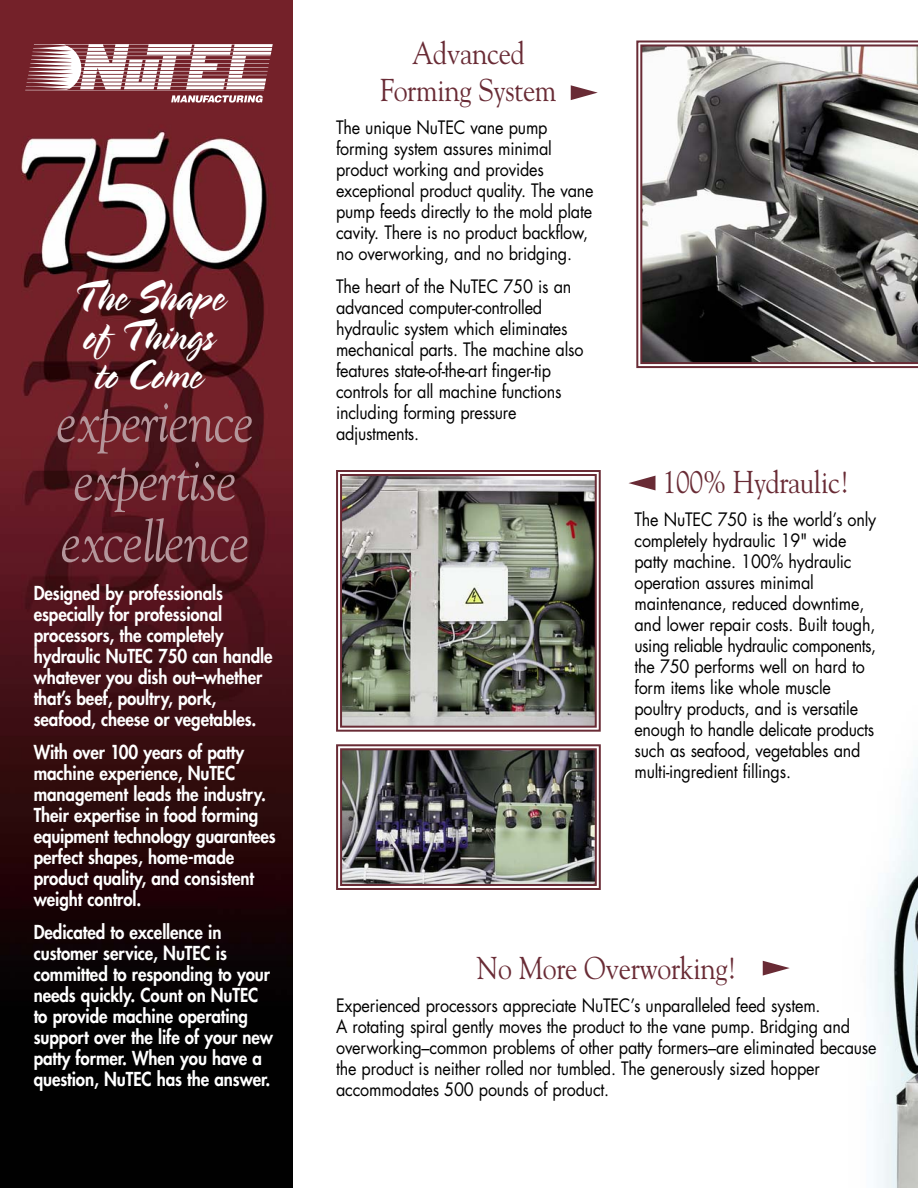
<style>
.page{position:relative;width:918px;height:1188px;background:#fff}
.page>*{position:absolute;margin:0;border:0;box-sizing:border-box;transform-origin:0 0}
.t1{font:italic 58.5px/60px "Goudy";letter-spacing:-.015em;color:#b4959a;scale:.9 1}
.t2{font:45px/39px "Spring";letter-spacing:-.015em;color:#fff;scale:.88 1}
.t3{font:31.5px/37.5px "Goudy";letter-spacing:-.015em;color:#692b35;text-align:center;scale:.88 1}
.t4{font:800 18.75px/21px "Futura";letter-spacing:-.005em;color:#fff;scale:.9 1}
.t5{font:18px/21px "Futura";letter-spacing:-.01em;color:#000;scale:.9 1}
</style>
<div class="page">
<img style="left:875px;top:768px;width:43px;height:420px">
<svg style="left:636px;top:40px;width:282px;height:329px"></svg>
<img style="left:0;top:0;width:292px;height:1188px">
<img style="left:336px;top:470px;width:265px;height:262px">
<svg style="left:25px;top:44px;width:248px;height:59px"></svg>
<svg style="left:571px;top:85px;width:27px;height:15px"></svg>
<img style="left:336px;top:744px;width:265px;height:146px">
<svg style="left:763px;top:961px;width:27px;height:15px"></svg>
<svg style="left:628px;top:476px;width:28px;height:14px"></svg>
<h2 class="t2" style="left:72px;top:280px;width:175px">T he Shape of T hings to Come</h2>
<h1 class="t1" style="left:56px;top:396px;width:221px">experience expertise excellence</h1>
<p class="t4" style="left:34px;top:584px;width:267px">Designed by professionals especially for professional processors, the completely hydraulic NuTEC 750 can handle whatever you dish out–whether that’s beef, poultry, pork, seafood, cheese or vegetables.</p>
<p class="t4" style="left:34px;top:743px;width:270px">With over 100 years of patty machine experience, NuTEC management leads the industry.<br>Their expertise in food forming equipment technology guarantees perfect shapes, home-made product quality, and consistent weight control.</p>
<p class="t4" style="left:34px;top:923px;width:267px">Dedicated to excellence in customer service, NuTEC is committed to responding to your needs quickly. Count on NuTEC to provide machine operating support over the life of your new patty former. When you have a question, NuTEC has the answer.</p>
<h3 class="t3" style="left:380px;top:37px;width:202px">Advanced<br>Forming System</h3>
<p class="t5" style="left:336px;top:119px;width:288px">The unique NuTEC vane pump forming system assures minimal product working and provides exceptional product quality. The vane pump feeds directly to the mold plate cavity. There is no product backflow, no overworking, and no bridging.</p>
<p class="t5" style="left:336px;top:278px;width:277px">The heart of the NuTEC 750 is an advanced computer-controlled hydraulic system which eliminates mechanical parts. The machine also features state-of-the-art finger-tip controls for all machine functions including forming pressure adjustments.</p>
<h3 class="t3" style="left:663px;top:466px;width:213px">100% Hydraulic!</h3>
<p class="t5" style="left:635px;top:511px;width:270px">The NuTEC 750 is the world’s only completely hydraulic 19" wide patty machine. 100% hydraulic operation assures minimal maintenance, reduced downtime, and lower repair costs. Built tough, using reliable hydraulic components, the 750 performs well on hard to form items like whole muscle poultry products, and is versatile enough to handle delicate products such as seafood, vegetables and multi-ingredient fillings.</p>
<h3 class="t3" style="left:477px;top:952px;width:297px">No More Overworking!</h3>
<p class="t5" style="left:336px;top:997px;width:602px">Experienced processors appreciate NuTEC’s unparalleled feed system.<br>A rotating spiral gently moves the product to the vane pump. Bridging and overworking–common problems of other patty formers–are eliminated because the product is neither rolled nor tumbled. The generously sized hopper accommodates 500 pounds of product.</p>
</div>
